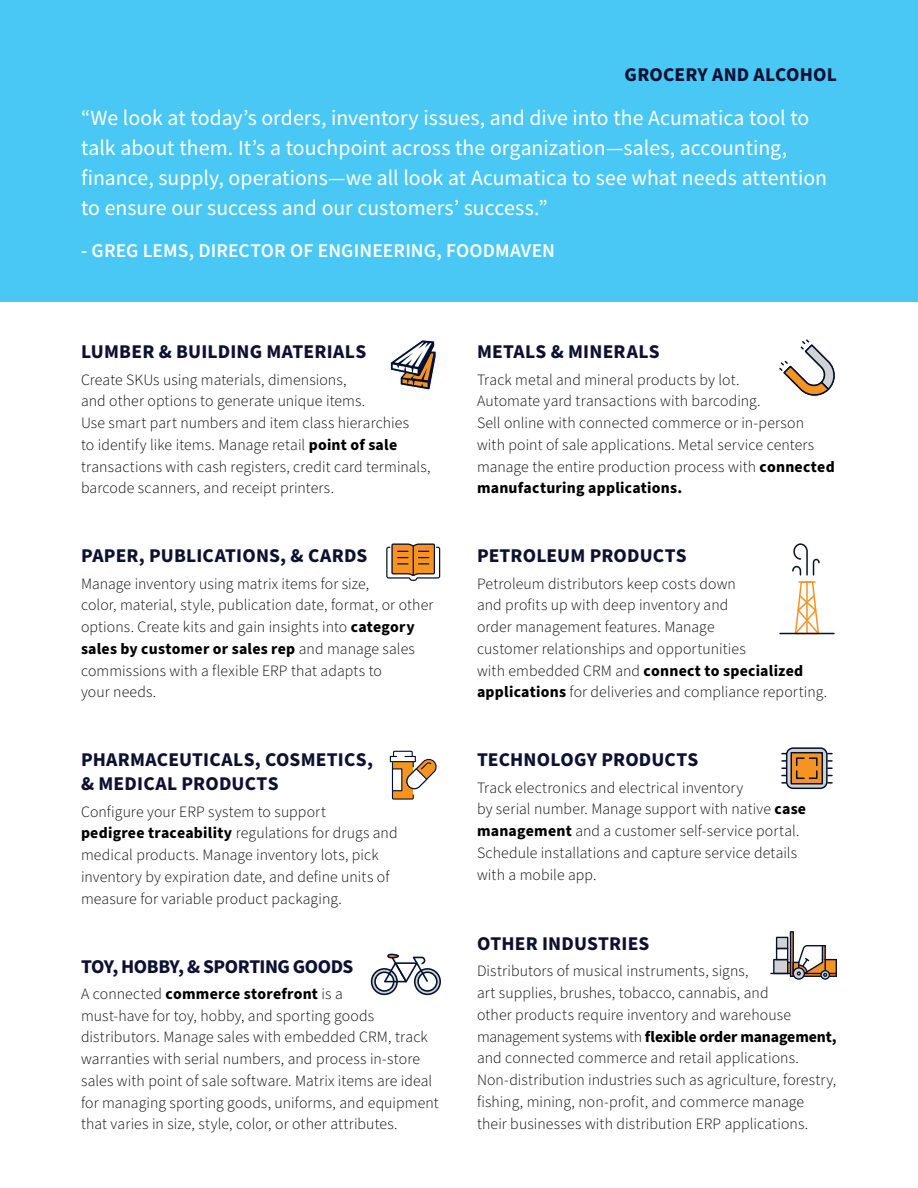
<style>
.page{position:relative;width:918px;height:1188px;background:#fff}
.page>*{position:absolute;margin:0;border:0;box-sizing:border-box;transform-origin:0 0}
.t1{font:21.75px/30px "Source Sans Pro";color:#fff}
.t2{font:700 19.5px/24px "Source Sans Pro";letter-spacing:.01em;color:#0d1131}
.t3{font:600 19.5px "Source Sans Pro";letter-spacing:.005em;color:#fff}
.t4{font:700 19.5px "Source Sans Pro";letter-spacing:-.025em;color:#0d1131}
.t5{font:300 15.75px/21.8px "Source Sans Pro";letter-spacing:.005em;color:#000}
.s1{font-weight:700}
</style>
<div class="page">
<svg style="left:390px;top:340px;width:47px;height:50px"></svg>
<svg style="left:386px;top:544px;width:54px;height:37px"></svg>
<svg style="left:390px;top:751px;width:47px;height:49px"></svg>
<svg style="left:371px;top:954px;width:70px;height:41px"></svg>
<svg style="left:779px;top:339px;width:56px;height:57px"></svg>
<svg style="left:791px;top:543px;width:29px;height:90px"></svg>
<hr style="left:780px;top:633px;width:54px;height:1px;background:#001131">
<svg style="left:787px;top:748px;width:40px;height:40px"></svg>
<div style="left:786px;top:747px;width:42px;height:42px;border:2px solid #001131;border-radius:6px"></div>
<div style="left:791px;top:753px;width:31px;height:31px;background:#f79421"></div>
<div style="left:790px;top:752px;width:33px;height:32px;border:2px solid #001131"></div>
<svg style="left:796px;top:757px;width:22px;height:22px"></svg>
<svg style="left:828px;top:760px;width:4px;height:9px"></svg>
<svg style="left:782px;top:760px;width:4px;height:9px"></svg>
<div style="left:777px;top:937px;width:11px;height:12px;background:#d1d2d4"></div>
<div style="left:776px;top:937px;width:12px;height:12px;border:1px solid #001131"></div>
<svg style="left:790px;top:931px;width:4px;height:46px"></svg>
<div style="left:793px;top:967px;width:12px;height:13px;border:1px solid #001131;border-radius:50%"></div>
<div style="left:820px;top:970px;width:10px;height:10px;border:1px solid #001131;border-radius:50%"></div>
<svg style="left:770px;top:945px;width:67px;height:32px"></svg>
<div style="left:0;top:0;width:918px;height:54px;background:#49c8f5"></div>
<div style="left:0;top:22px;width:918px;height:280px;background:#49c8f5"></div>
<p class="t2" style="left:625px;top:63px;width:214px">GROCERY AND ALCOHOL</p>
<p class="t1" style="left:81px;top:103px;width:748px">“We look at today’s orders, inventory issues, and dive into the Acumatica tool to talk about them. It’s a touchpoint across the organization—sales, accounting, finance, supply, operations—we all look at Acumatica to see what needs attention to ensure our success and our customers’ success.”</p>
<p class="t3" style="left:81px;top:237px;width:476px">- GREG LEMS, DIRECTOR OF ENGINEERING, FOODMAVEN</p>
<p class="t2" style="left:81px;top:340px;width:287px">LUMBER &amp; BUILDING MATERIALS</p>
<p class="t5" style="left:81px;top:369px;width:351px">Create SKUs using materials, dimensions,<br>and other options to generate unique items.<br>Use smart part numbers and item class hierarchies<br>to identify like items. Manage retail <span class="s1">point of sale </span>transactions with cash registers, credit card terminals, barcode scanners, and receipt printers.</p>
<p class="t2" style="left:81px;top:544px;width:288px">PAPER, PUBLICATIONS, &amp; CARDS</p>
<p class="t5" style="left:81px;top:573px;width:354px">Manage inventory using matrix items for size,<br>color, material, style, publication date, format, or other options. Create kits and gain insights into <span class="s1">category sales by customer or sales rep</span> and manage sales commissions with a flexible ERP that adapts to<br>your needs.</p>
<p class="t2" style="left:81px;top:748px;width:294px">PHARMACEUTICALS, COSMETICS, &amp; MEDICAL PRODUCTS</p>
<p class="t5" style="left:81px;top:801px;width:318px">Configure your ERP system to support<br><span class="s1">pedigree traceability</span> regulations for drugs and medical products. Manage inventory lots, pick inventory by expiration date, and define units of measure for variable product packaging.</p>
<p class="t4" style="left:81px;top:953px;width:274px">TOY, HOBBY, &amp; SPORTING GOODS</p>
<p class="t5" style="left:81px;top:983px;width:359px">A connected <span class="s1">commerce storefront</span> is a<br>must-have for toy, hobby, and sporting goods distributors. Manage sales with embedded CRM, track warranties with serial numbers, and process in-store sales with point of sale software. Matrix items are ideal for managing sporting goods, uniforms, and equipment that varies in size, style, color, or other attributes.</p>
<p class="t2" style="left:477px;top:340px;width:184px">METALS &amp; MINERALS</p>
<p class="t5" style="left:477px;top:369px;width:359px">Track metal and mineral products by lot.<br>Automate yard transactions with barcoding.<br>Sell online with connected commerce or in-person with point of sale applications. Metal service centers manage the entire production process with <span class="s1">connected manufacturing applications.</span></p>
<p class="t2" style="left:477px;top:544px;width:211px">PETROLEUM PRODUCTS</p>
<p class="t5" style="left:477px;top:573px;width:352px">Petroleum distributors keep costs down<br>and profits up with deep inventory and<br>order management features. Manage<br>customer relationships and opportunities<br>with embedded CRM and <span class="s1">connect to specialized applications</span> for deliveries and compliance reporting.</p>
<p class="t2" style="left:477px;top:748px;width:223px">TECHNOLOGY PRODUCTS</p>
<p class="t5" style="left:477px;top:777px;width:331px">Track electronics and electrical inventory<br>by serial number. Manage support with native <span class="s1">case management</span> and a customer self-service portal.<br>Schedule installations and capture service details with a mobile app.</p>
<p class="t2" style="left:477px;top:932px;width:174px">OTHER INDUSTRIES</p>
<p class="t5" style="left:477px;top:961px;width:361px">Distributors of musical instruments, signs,<br>art supplies, brushes, tobacco, cannabis, and<br>other products require inventory and warehouse management systems with <span class="s1">flexible order management, </span>and connected commerce and retail applications.<br>Non-distribution industries such as agriculture, forestry, fishing, mining, non-profit, and commerce manage their businesses with distribution ERP applications.</p>
</div>
